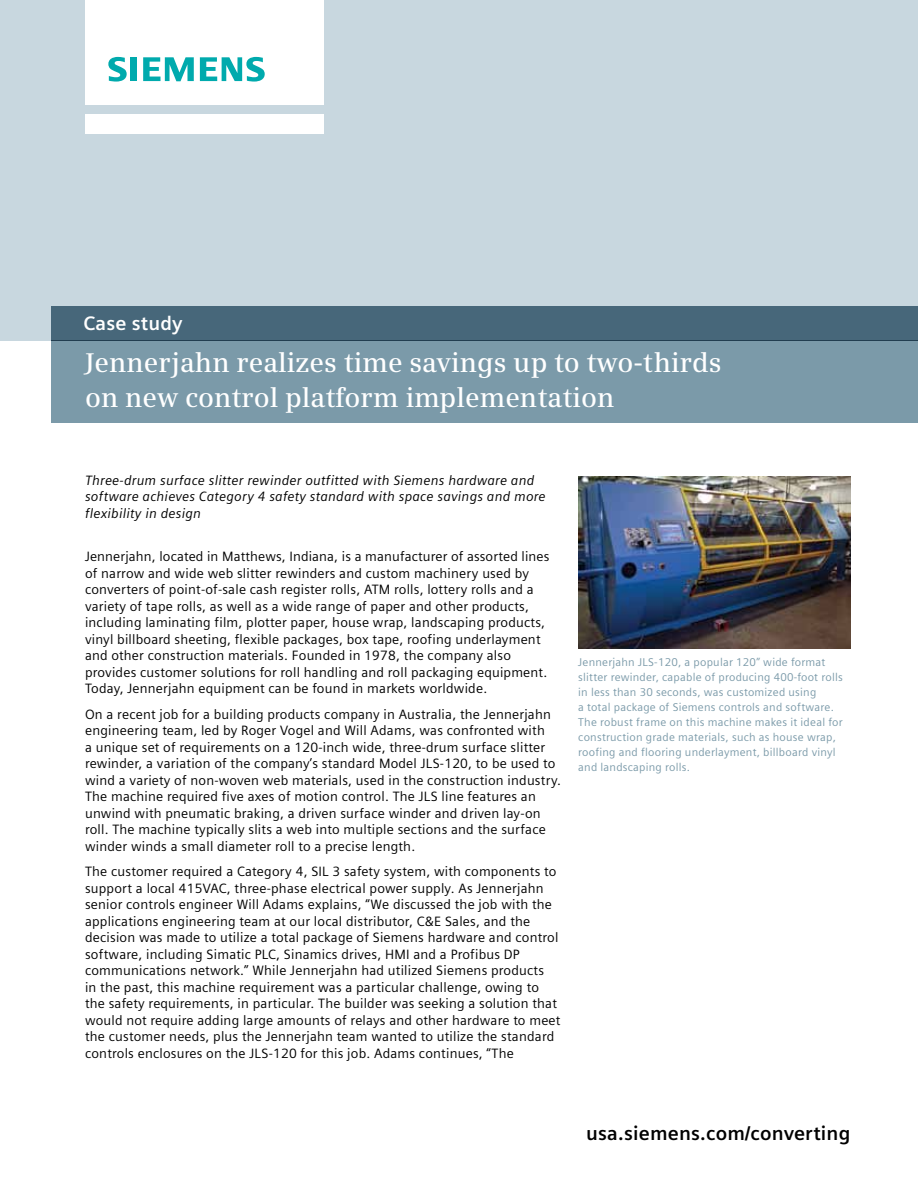
<style>
.page{position:relative;width:918px;height:1188px;background:#fff}
.page>*{position:absolute;margin:0;border:0;box-sizing:border-box;transform-origin:0 0}
.t1{font:600 27px/34.5px "Siemens Serif";color:#fff}
.t2{font:700 19.5px "Siemens Sans";letter-spacing:.01em;color:#000}
.t3{font:700 19.5px "Siemens Sans";letter-spacing:.01em;color:#fff}
.t4{font:13.5px/16.5px "Siemens Sans";letter-spacing:.015em;color:#000}
.t5{font:italic 13.5px/16.5px "Siemens Sans";letter-spacing:.015em;color:#000}
.t6{font:11.25px/14.9px "Siemens Sans";letter-spacing:.02em;color:#7b9aa9}
</style>
<div class="page">
<div style="left:0;top:0;width:918px;height:340px;background:#c8d7df"></div>
<div style="left:51px;top:306px;width:867px;height:34px;background:#47677a"></div>
<div style="left:51px;top:340px;width:867px;height:83px;background:#7b9aa9"></div>
<div style="left:85px;top:114px;width:238px;height:19px;background:#fff"></div>
<div style="left:85px;top:0;width:238px;height:105px;background:#fff"></div>
<svg style="left:108px;top:57px;width:19px;height:25px"></svg>
<div style="left:130px;top:57px;width:7px;height:24px;background:#00aaad"></div>
<svg style="left:143px;top:57px;width:51px;height:24px"></svg>
<svg style="left:200px;top:57px;width:65px;height:25px"></svg>
<img style="left:578px;top:477px;width:272px;height:172px">
<h2 class="t3" style="left:83px;top:312px;width:101px">Case study</h2>
<h1 class="t1" style="left:85px;top:346px;width:638px">Jennerjahn realizes time savings up to two-thirds on new control platform implementation</h1>
<p class="t5" style="left:85px;top:472px;width:462px">Three-drum surface slitter rewinder outfitted with Siemens hardware and software achieves Category 4 safety standard with space savings and more flexibility in design</p>
<p class="t4" style="left:85px;top:548px;width:466px">Jennerjahn, located in Matthews, Indiana, is a manufacturer of assorted lines of narrow and wide web slitter rewinders and custom machinery used by converters of point-of-sale cash register rolls, ATM rolls, lottery rolls and a variety of tape rolls, as well as a wide range of paper and other products, including laminating film, plotter paper, house wrap, landscaping products, vinyl billboard sheeting, flexible packages, box tape, roofing underlayment and other construction materials. Founded in 1978, the company also provides customer solutions for roll handling and roll packaging equipment.<br>Today, Jennerjahn equipment can be found in markets worldwide.</p>
<p class="t4" style="left:85px;top:706px;width:478px">On a recent job for a building products company in Australia, the Jennerjahn engineering team, led by Roger Vogel and Will Adams, was confronted with<br>a unique set of requirements on a 120-inch wide, three-drum surface slitter rewinder, a variation of the company’s standard Model JLS-120, to be used to wind a variety of non-woven web materials, used in the construction industry.<br>The machine required five axes of motion control. The JLS line features an unwind with pneumatic braking, a driven surface winder and driven lay-on roll. The machine typically slits a web into multiple sections and the surface winder winds a small diameter roll to a precise length.</p>
<p class="t4" style="left:85px;top:863px;width:477px">The customer required a Category 4, SIL 3 safety system, with components to support a local 415VAC, three-phase electrical power supply. As Jennerjahn senior controls engineer Will Adams explains, “We discussed the job with the applications engineering team at our local distributor, C&amp;E Sales, and the decision was made to utilize a total package of Siemens hardware and control software, including Simatic PLC, Sinamics drives, HMI and a Profibus DP communications network.” While Jennerjahn had utilized Siemens products<br>in the past, this machine requirement was a particular challenge, owing to the safety requirements, in particular. The builder was seeking a solution that would not require adding large amounts of relays and other hardware to meet the customer needs, plus the Jennerjahn team wanted to utilize the standard controls enclosures on the JLS-120 for this job. Adams continues, “The</p>
<p class="t6" style="left:578px;top:655px;width:266px">Jennerjahn JLS-120, a popular 120” wide format slitter rewinder, capable of producing 400-foot rolls in less than 30 seconds, was customized using<br>a total package of Siemens controls and software.<br>The robust frame on this machine makes it ideal for construction grade materials, such as house wrap, roofing and flooring underlayment, billboard vinyl and landscaping rolls.</p>
<h2 class="t2" style="left:586px;top:1122px;width:266px">usa.siemens.com/converting</h2>
</div>
